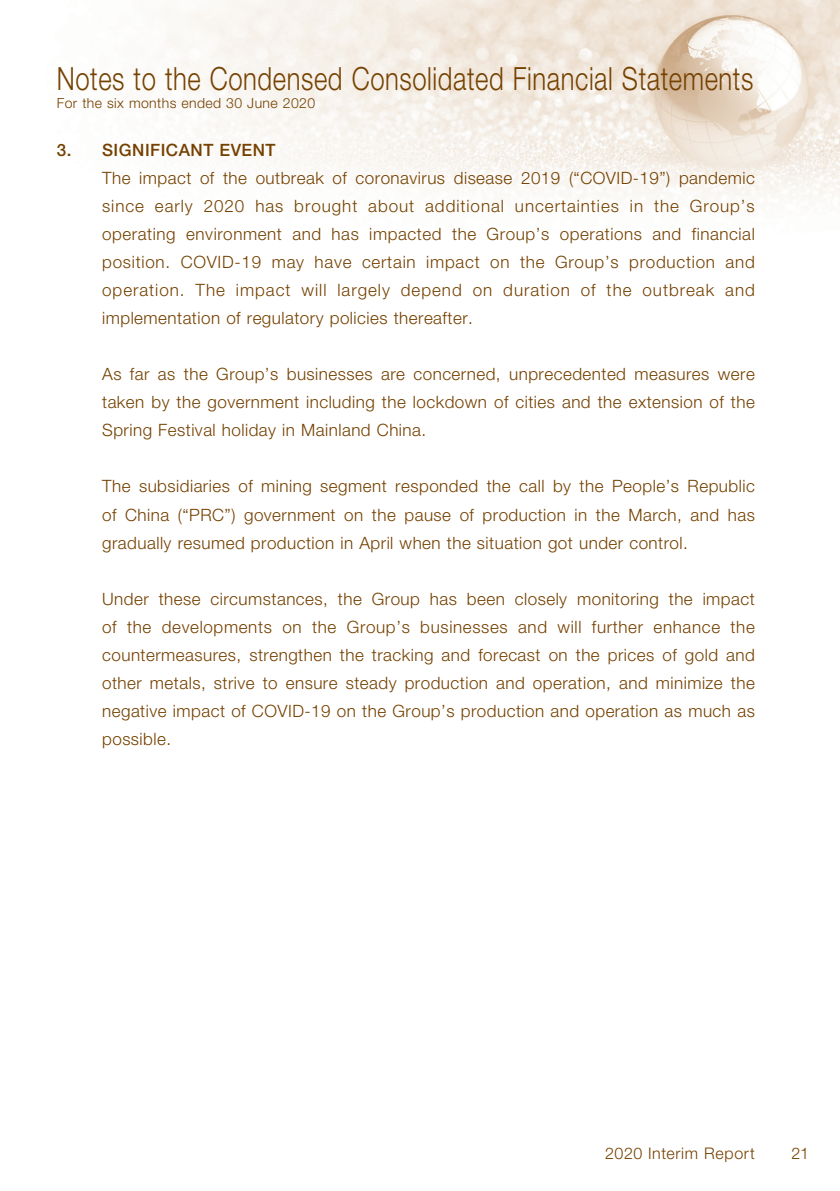
<style>
.page{position:relative;width:840px;height:1191px;background:#fff}
.page>*{position:absolute;margin:0;border:0;box-sizing:border-box;transform-origin:0 0}
.t1{font:300 32px "Helvetica Neue";letter-spacing:.025em;color:#754100;scale:.8 1}
.t2{font:300 17px/28px "Helvetica Neue";letter-spacing:.03em;color:#754100;text-align:justify}
.t3{font:500 17px "Helvetica Neue";letter-spacing:.03em;color:#754100}
.t4{font:300 16px "Helvetica Neue";letter-spacing:.04em;color:#754100}
.t5{font:300 14px "Helvetica Neue";letter-spacing:.03em;color:#754100}
</style>
<div class="page">
<img style="left:148px;top:0;width:691px;height:204px">
<h1 class="t1" style="left:57px;top:67px;width:871px">Notes to the Condensed Consolidated Financial Statements</h1>
<p class="t5" style="left:57px;top:98px;width:260px">For the six months ended 30 June 2020</p>
<p class="t3" style="left:57px;top:144px;width:220px">3. SIGNIFICANT EVENT</p>
<p class="t2" style="left:102px;top:166px;width:654px">The impact of the outbreak of coronavirus disease 2019 (“COVID-19”) pandemic since early 2020 has brought about additional uncertainties in the Group’s operating environment and has impacted the Group’s operations and financial position. COVID-19 may have certain impact on the Group’s production and operation. The impact will largely depend on duration of the outbreak and implementation of regulatory policies thereafter.</p>
<p class="t2" style="left:102px;top:362px;width:653px">As far as the Group’s businesses are concerned, unprecedented measures were taken by the government including the lockdown of cities and the extension of the Spring Festival holiday in Mainland China.</p>
<p class="t2" style="left:102px;top:474px;width:653px">The subsidiaries of mining segment responded the call by the People’s Republic of China (“PRC”) government on the pause of production in the March, and has gradually resumed production in April when the situation got under control.</p>
<p class="t2" style="left:102px;top:586px;width:654px">Under these circumstances, the Group has been closely monitoring the impact of the developments on the Group’s businesses and will further enhance the countermeasures, strengthen the tracking and forecast on the prices of gold and other metals, strive to ensure steady production and operation, and minimize the negative impact of COVID-19 on the Group’s production and operation as much as possible.</p>
<p class="t4" style="left:605px;top:1147px;width:151px">2020 Interim Report</p>
<p class="t4" style="left:790px;top:1147px;width:19px">21</p>
</div>
